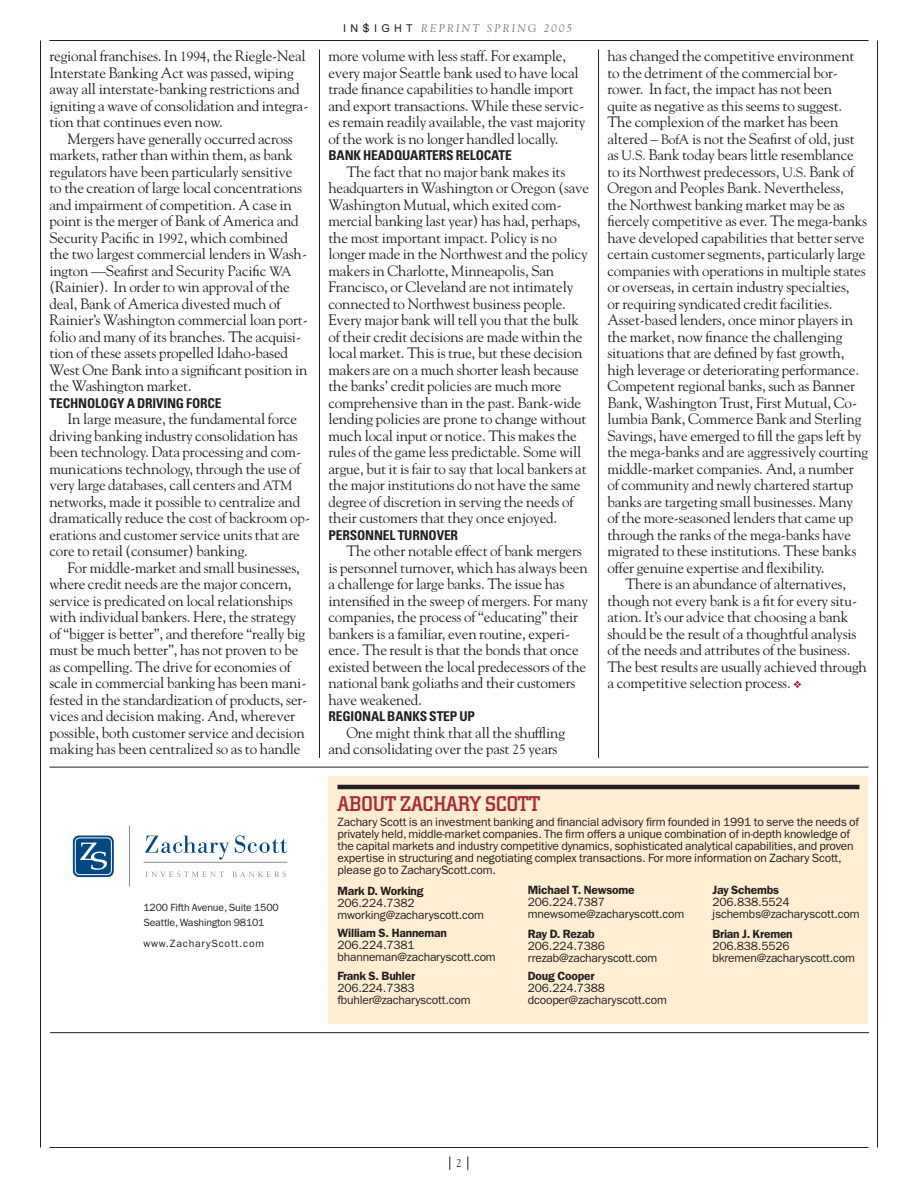
<style>
.page{position:relative;width:918px;height:1188px;background:#fff}
.page>*{position:absolute;margin:0;border:0;box-sizing:border-box;transform-origin:0 0}
.t1{font:500 21px "City";letter-spacing:.005em;color:#b02539}
.t2{font:15px/16.5px "Goudy";letter-spacing:-.015em;color:#231f20}
.t3{font:700 condensed 13.5px "Univers";letter-spacing:-.01em;color:#231f20}
.t4{font:12px/12px "Franklin Gothic";letter-spacing:-.015em;color:#231f20}
.t5{font:600 12px "Franklin Gothic";letter-spacing:-.015em;color:#231f20}
.t6{font:11.25px "Goudy";color:#231f20}
.t7{font:italic 10.95px "Goudy";letter-spacing:.2em;color:#6d6f71}
.t8{font:10.5px/15px "Franklin Gothic";letter-spacing:-.015em;color:#231f20}
.t9{font:10.5px "Franklin Gothic";letter-spacing:.075em;color:#231f20}
.s1{font-size:13.5px}
.s2{font-family:"Arial";font-style:normal;font-size:10.8px;color:#231f20}
</style>
<div class="page">
<hr style="left:50px;top:1147px;width:818px;height:1px;background:#231f20">
<hr style="left:40px;top:40px;width:1px;height:1108px;background:#231f20">
<hr style="left:50px;top:40px;width:818px;height:1px;background:#231f20">
<hr style="left:877px;top:40px;width:1px;height:1108px;background:#231f20">
<hr style="left:319px;top:50px;width:1px;height:708px;background:#231f20">
<svg style="left:450px;top:1156px;width:1px;height:14px"></svg>
<svg style="left:468px;top:1156px;width:1px;height:14px"></svg>
<hr style="left:598px;top:50px;width:1px;height:708px;background:#231f20">
<hr style="left:50px;top:767px;width:818px;height:1px;background:#231f20">
<svg style="left:145px;top:836px;width:84px;height:24px"></svg>
<svg style="left:235px;top:835px;width:52px;height:18px"></svg>
<hr style="left:129px;top:826px;width:1px;height:61px;background:#888a8d">
<hr style="left:144px;top:862px;width:143px;height:1px;background:#888a8d">
<svg style="left:146px;top:872px;width:78px;height:5px"></svg>
<svg style="left:233px;top:872px;width:53px;height:5px"></svg>
<svg style="left:73px;top:836px;width:41px;height:41px"></svg>
<div style="left:75px;top:838px;width:36px;height:37px;background:#004786;border-radius:4px"></div>
<div style="left:75px;top:838px;width:37px;height:37px;border:1px solid #fff;border-radius:4px"></div>
<svg style="left:80px;top:843px;width:27px;height:27px"></svg>
<div style="left:328px;top:776px;width:540px;height:248px;background:#ffeed1"></div>
<hr style="left:338px;top:785px;width:522px;height:4px;background:#231f20">
<hr style="left:50px;top:1032px;width:819px;height:1px;background:#231f20">
<p class="t2" style="left:49px;top:47px;width:260px">regional franchises. In <span class="s1">1994</span>, the Riegle-Neal Interstate Banking Act was passed, wiping away all interstate-banking restrictions and igniting a wave of consolidation and integra&shy;tion that continues even now.</p>
<p class="t2" style="left:49px;top:130px;width:260px;text-indent:18px">Mergers have generally occurred across markets, rather than within them, as bank regulators have been particularly sensitive to the creation of large local concentrations and impairment of competition. A case in point is the merger of Bank of America and Security Pacific in <span class="s1">1992</span>, which combined the two largest commercial lenders in Wash&shy;ington —Seafirst and Security Pacific <span class="s1">WA </span>(Rainier). In order to win approval of the deal, Bank of America divested much of Rainier’s Washington commercial loan port&shy;folio and many of its branches. The acquisi&shy;tion of these assets propelled Idaho-based West One Bank into a significant position in the Washington market.</p>
<p class="t3" style="left:50px;top:395px;width:174px">TECHNOLOGY A DRIVING FORCE</p>
<p class="t2" style="left:49px;top:410px;width:262px;text-indent:18px">In large measure, the fundamental force driving banking industry consolidation has been technology. Data processing and com&shy;munications technology, through the use of very large databases, call centers and <span class="s1">ATM </span>networks, made it possible to centralize and dramatically reduce the cost of backroom op&shy;erations and customer service units that are core to retail (consumer) banking.</p>
<p class="t2" style="left:49px;top:559px;width:259px;text-indent:18px">For middle-market and small businesses, where credit needs are the major concern, service is predicated on local relationships with individual bankers. Here, the strategy of “bigger is better”, and therefore “really big must be much better”, has not proven to be as compelling. The drive for economies of scale in commercial banking has been mani&shy;fested in the standardization of products, ser&shy;vices and decision making. And, wherever possible, both customer service and decision making has been centralized so as to handle</p>
<p class="t8" style="left:143px;top:900px;width:137px">1200 Fifth Avenue, Suite 1500<br>Seattle, Washington 98101</p>
<p class="t9" style="left:143px;top:938px;width:122px">www.ZacharyScott.com</p>
<p class="t7" style="left:343px;top:21px;width:231px"><span class="s2">I N S I G H T</span> REPRINT SPRING 2005</p>
<p class="t2" style="left:328px;top:47px;width:259px">more volume with less staff. For example, every major Seattle bank used to have local trade finance capabilities to handle import and export transactions. While these servic&shy;es remain readily available, the vast majority of the work is no longer handled locally.</p>
<p class="t3" style="left:328px;top:147px;width:185px">BANK HEADQUARTERS RELOCATE</p>
<p class="t2" style="left:328px;top:163px;width:262px;text-indent:18px">The fact that no major bank makes its headquarters in Washington or Oregon (save Washington Mutual, which exited com&shy;mercial banking last year) has had, perhaps, the most important impact. Policy is no longer made in the Northwest and the policy makers in Charlotte, Minneapolis, San Francisco, or Cleveland are not intimately connected to Northwest business people.<br>Every major bank will tell you that the bulk of their credit decisions are made within the local market. This is true, but these decision makers are on a much shorter leash because the banks’ credit policies are much more comprehensive than in the past. Bank-wide lending policies are prone to change without much local input or notice. This makes the rules of the game less predictable. Some will argue, but it is fair to say that local bankers at the major institutions do not have the same degree of discretion in serving the needs of their customers that they once enjoyed.</p>
<p class="t3" style="left:328px;top:527px;width:131px">PERSONNEL TURNOVER</p>
<p class="t2" style="left:328px;top:542px;width:261px;text-indent:18px">The other notable effect of bank mergers is personnel turnover, which has always been a challenge for large banks. The issue has intensified in the sweep of mergers. For many companies, the process of “educating” their bankers is a familiar, even routine, experi&shy;ence. The result is that the bonds that once existed between the local predecessors of the national bank goliaths and their customers have weakened.</p>
<p class="t3" style="left:328px;top:708px;width:148px">REGIONAL BANKS STEP UP</p>
<p class="t2" style="left:328px;top:724px;width:238px;text-indent:18px">One might think that all the shuffling and consolidating over the past <span class="s1">25</span> years</p>
<p class="t2" style="left:607px;top:47px;width:262px">has changed the competitive environment to the detriment of the commercial bor&shy;rower. In fact, the impact has not been<br>quite as negative as this seems to suggest.<br>The complexion of the market has been altered – <span class="s1">BofA</span> is not the Seafirst of old, just as <span class="s1">U.S.</span> Bank today bears little resemblance to its Northwest predecessors, <span class="s1">U.S.</span> Bank of Oregon and Peoples Bank. Nevertheless,<br>the Northwest banking market may be as fiercely competitive as ever. The mega-banks have developed capabilities that better serve certain customer segments, particularly large companies with operations in multiple states or overseas, in certain industry specialties,<br>or requiring syndicated credit facilities.<br>Asset-based lenders, once minor players in the market, now finance the challenging situations that are defined by fast growth, high leverage or deteriorating performance.<br>Competent regional banks, such as Banner Bank, Washington Trust, First Mutual, Co&shy;lumbia Bank, Commerce Bank and Sterling Savings, have emerged to fill the gaps left by the mega-banks and are aggressively courting middle-market companies. And, a number of community and newly chartered startup banks are targeting small businesses. Many of the more-seasoned lenders that came up through the ranks of the mega-banks have migrated to these institutions. These banks offer genuine expertise and flexibility.</p>
<p class="t2" style="left:607px;top:575px;width:261px;text-indent:18px">There is an abundance of alternatives, though not every bank is a fit for every situ&shy;ation. It’s our advice that choosing a bank should be the result of a thoughtful analysis of the needs and attributes of the business.<br>The best results are usually achieved through a competitive selection process.</p>
<h1 class="t1" style="left:338px;top:792px;width:204px">ABOUT ZACHARY SCOTT</h1>
<p class="t4" style="left:338px;top:816px;width:523px">Zachary Scott is an investment banking and financial advisory firm founded in 1991 to serve the needs of privately held, middle-market companies. The firm offers a unique combination of in-depth knowledge of the capital markets and industry competitive dynamics, sophisticated analytical capabilities, and proven expertise in structuring and negotiating complex transactions. For more information on Zachary Scott, please go to ZacharyScott.com.</p>
<p class="t5" style="left:713px;top:883px;width:68px">Jay Schembs</p>
<p class="t4" style="left:713px;top:897px;width:148px">206.838.5524 jschembs@zacharyscott.com</p>
<p class="t5" style="left:712px;top:927px;width:82px">Brian J. Kremen</p>
<p class="t4" style="left:712px;top:940px;width:144px">206.838.5526 bkremen@zacharyscott.com</p>
<p class="t5" style="left:528px;top:883px;width:108px">Michael T. Newsome</p>
<p class="t4" style="left:528px;top:897px;width:158px">206.224.7387 mnewsome@zacharyscott.com</p>
<p class="t5" style="left:338px;top:883px;width:88px">Mark D. Working</p>
<p class="t4" style="left:338px;top:897px;width:148px">206.224.7382 mworking@zacharyscott.com</p>
<p class="t5" style="left:338px;top:926px;width:111px">William S. Hanneman</p>
<p class="t4" style="left:338px;top:939px;width:160px">206.224.7381 bhanneman@zacharyscott.com</p>
<p class="t5" style="left:528px;top:926px;width:68px">Ray D. Rezab</p>
<p class="t4" style="left:528px;top:940px;width:131px">206.224.7386 rrezab@zacharyscott.com</p>
<p class="t5" style="left:337px;top:969px;width:79px">Frank S. Buhler</p>
<p class="t4" style="left:337px;top:982px;width:135px">206.224.7383 fbuhler@zacharyscott.com</p>
<p class="t5" style="left:528px;top:969px;width:68px">Doug Cooper</p>
<p class="t4" style="left:528px;top:982px;width:141px">206.224.7388 dcooper@zacharyscott.com</p>
<p class="t6" style="left:456px;top:1156px;width:7px">2</p>
</div>
